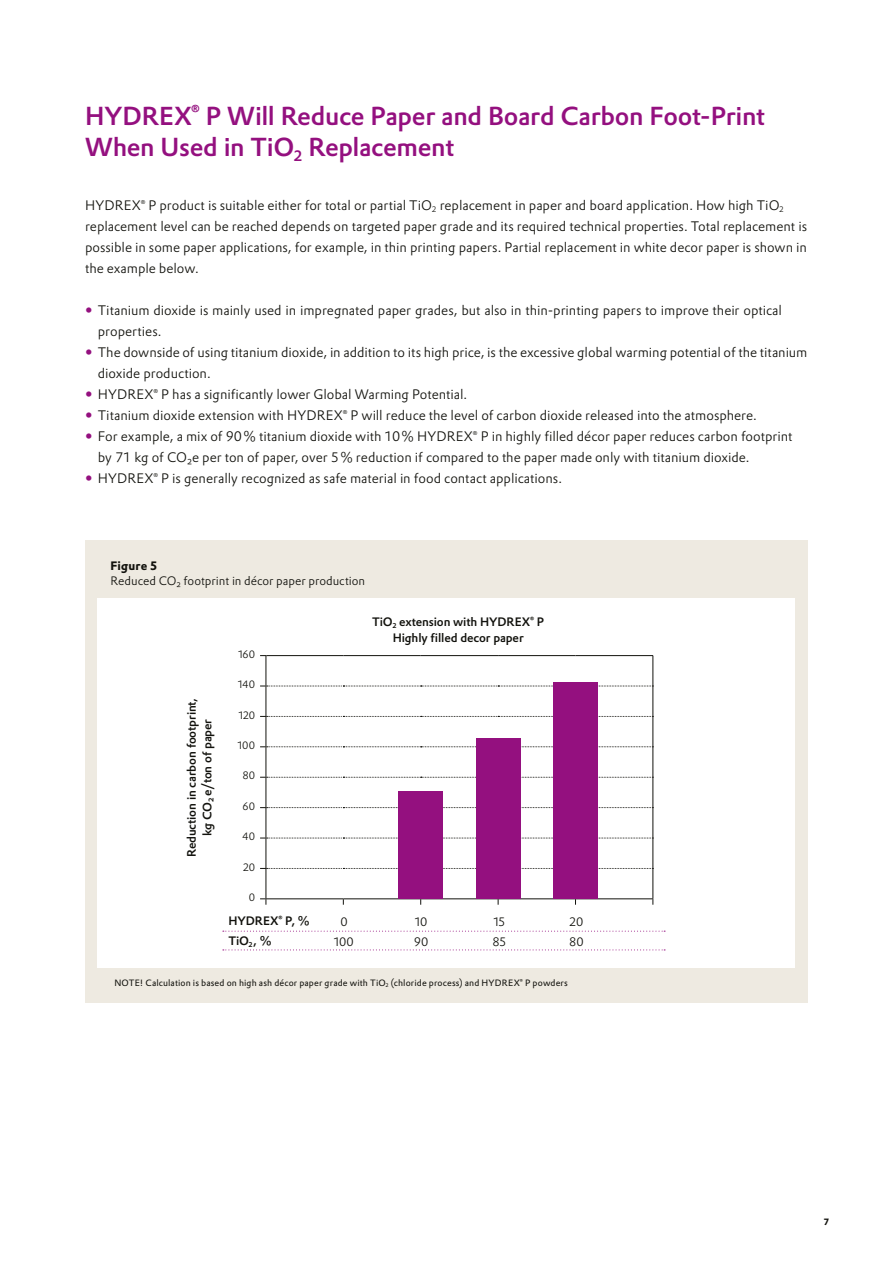
<style>
.page{position:relative;width:893px;height:1263px;background:#fff}
.page>*{position:absolute;margin:0;border:0;box-sizing:border-box;transform-origin:0 0}
.t1{font:500 25.5px/31.5px "Evonik Prokyon";letter-spacing:-.015em;color:#94107f}
.t2{font:300 13.5px/21px "Evonik Prokyon";color:#12120d}
.t3{font:500 12px/19.5px "Evonik Prokyon";letter-spacing:-.01em;color:#12120d;text-align:center}
.t4{font:300 12px/19.5px "Evonik Prokyon";color:#12120d}
.t5{font:700 12px "Evonik Prokyon";letter-spacing:.015em;color:#12120d}
.t6{font:300 10.5px "Evonik Prokyon";letter-spacing:.02em;color:#12120d}
.t7{font:9px "Evonik Prokyon";letter-spacing:.015em;color:#12120d}
.t8{font:700 9px "Evonik Prokyon";color:#12120d}
</style>
<div class="page">
<div style="left:85px;top:541px;width:723px;height:462px;background:#eeeae1"></div>
<div style="left:98px;top:598px;width:697px;height:370px;background:#fff"></div>
<hr style="left:653px;top:656px;width:1px;height:30px;background:#12120d">
<hr style="left:653px;top:686px;width:1px;height:30px;background:#12120d">
<hr style="left:653px;top:716px;width:1px;height:31px;background:#12120d">
<hr style="left:653px;top:747px;width:1px;height:30px;background:#12120d">
<hr style="left:653px;top:777px;width:1px;height:31px;background:#12120d">
<hr style="left:653px;top:808px;width:1px;height:30px;background:#12120d">
<hr style="left:653px;top:838px;width:1px;height:30px;background:#12120d">
<hr style="left:653px;top:868px;width:1px;height:30px;background:#12120d">
<hr style="left:266px;top:655px;width:77px;height:1px;background:#12120d">
<hr style="left:343px;top:655px;width:78px;height:1px;background:#12120d">
<hr style="left:421px;top:655px;width:77px;height:1px;background:#12120d">
<hr style="left:498px;top:655px;width:77px;height:1px;background:#12120d">
<hr style="left:575px;top:655px;width:78px;height:1px;background:#12120d">
<hr style="left:266px;top:656px;width:1px;height:30px;background:#12120d">
<hr style="left:266px;top:686px;width:1px;height:30px;background:#12120d">
<hr style="left:266px;top:747px;width:1px;height:30px;background:#12120d">
<hr style="left:266px;top:808px;width:1px;height:30px;background:#12120d">
<hr style="left:266px;top:838px;width:1px;height:30px;background:#12120d">
<svg style="left:260px;top:686px;width:393px;height:1px"></svg>
<svg style="left:260px;top:716px;width:393px;height:31px"></svg>
<svg style="left:260px;top:777px;width:393px;height:31px"></svg>
<svg style="left:260px;top:838px;width:393px;height:1px"></svg>
<svg style="left:260px;top:868px;width:393px;height:37px"></svg>
<div style="left:399px;top:791px;width:44px;height:107px;background:#94107f"></div>
<div style="left:476px;top:738px;width:44px;height:160px;background:#94107f"></div>
<svg style="left:223px;top:931px;width:442px;height:1px"></svg>
<svg style="left:223px;top:949px;width:442px;height:1px"></svg>
<div style="left:553px;top:682px;width:45px;height:216px;background:#94107f"></div>
<h1 class="t1" style="left:85px;top:98px;width:681px">HYDREX<sup>®</sup> P Will Reduce Paper and Board Carbon Foot-Print<br>When Used in TiO<sub>2</sub> Replacement</h1>
<p class="t2" style="left:85px;top:194px;width:723px">HYDREX<sup>®</sup> P product is suitable either for total or partial TiO<sub>2</sub> replacement in paper and board application. How high TiO<sub>2 </sub>replacement level can be reached depends on targeted paper grade and its required technical properties. Total replacement is possible in some paper applications, for example, in thin printing papers. Partial replacement in white decor paper is shown in the example below.</p>
<p class="t2" style="left:98px;top:299px;width:711px">Titanium dioxide is mainly used in impregnated paper grades, but also in thin-printing papers to improve their optical properties.<br>The downside of using titanium dioxide, in addition to its high price, is the excessive global warming potential of the titanium dioxide production.<br>HYDREX<sup>®</sup> P has a significantly lower Global Warming Potential.<br>Titanium dioxide extension with HYDREX<sup>®</sup> P will reduce the level of carbon dioxide released into the atmosphere.<br>For example, a mix of 90% titanium dioxide with 10% HYDREX<sup>®</sup> P in highly filled décor paper reduces carbon footprint by 71 kg of CO2e per ton of paper, over 5% reduction if compared to the paper made only with titanium dioxide.<br>HYDREX<sup>®</sup> P is generally recognized as safe material in food contact applications.</p>
<p class="t5" style="left:111px;top:556px;width:48px">Figure 5</p>
<p class="t4" style="left:111px;top:571px;width:256px">Reduced CO2 footprint in décor paper production</p>
<p class="t3" style="left:183px;top:857px;width:161px;line-height:15.6px;rotate:-90deg">Reduction in carbon footprint, kg CO2e/ton of paper</p>
<p class="t6" style="left:238px;top:646px;width:18px">160</p>
<p class="t6" style="left:238px;top:676px;width:18px">140</p>
<p class="t6" style="left:239px;top:707px;width:18px">120</p>
<p class="t6" style="left:238px;top:737px;width:19px">100</p>
<p class="t6" style="left:243px;top:768px;width:14px">80</p>
<p class="t6" style="left:243px;top:798px;width:14px">60</p>
<p class="t6" style="left:243px;top:828px;width:14px">40</p>
<p class="t6" style="left:243px;top:859px;width:13px">20</p>
<p class="t6" style="left:249px;top:889px;width:8px">0</p>
<p class="t3" style="left:372px;top:612px;width:174px;line-height:16.5px">TiO<sub>2</sub> extension with HYDREX<sup>®</sup> P<br>Highly filled decor paper</p>
<p class="t3" style="left:228px;top:910px;width:83px;text-align:left">HYDREX<sup>®</sup> P, %<br>TiO<sub>2</sub>, %</p>
<p class="t4" style="left:334px;top:911px;width:21px;text-align:center">0<br>100</p>
<p class="t4" style="left:414px;top:911px;width:16px">10<br>90</p>
<p class="t4" style="left:493px;top:911px;width:14px">15<br>85</p>
<p class="t4" style="left:570px;top:911px;width:15px">20<br>80</p>
<p class="t7" style="left:114px;top:975px;width:455px">NOTE! Calculation is based on high ash décor paper grade with TiO<sub>2</sub> (chloride process) and HYDREX<sup>®</sup> P powders</p>
<p class="t8" style="left:824px;top:1214px;width:7px">7</p>
</div>
